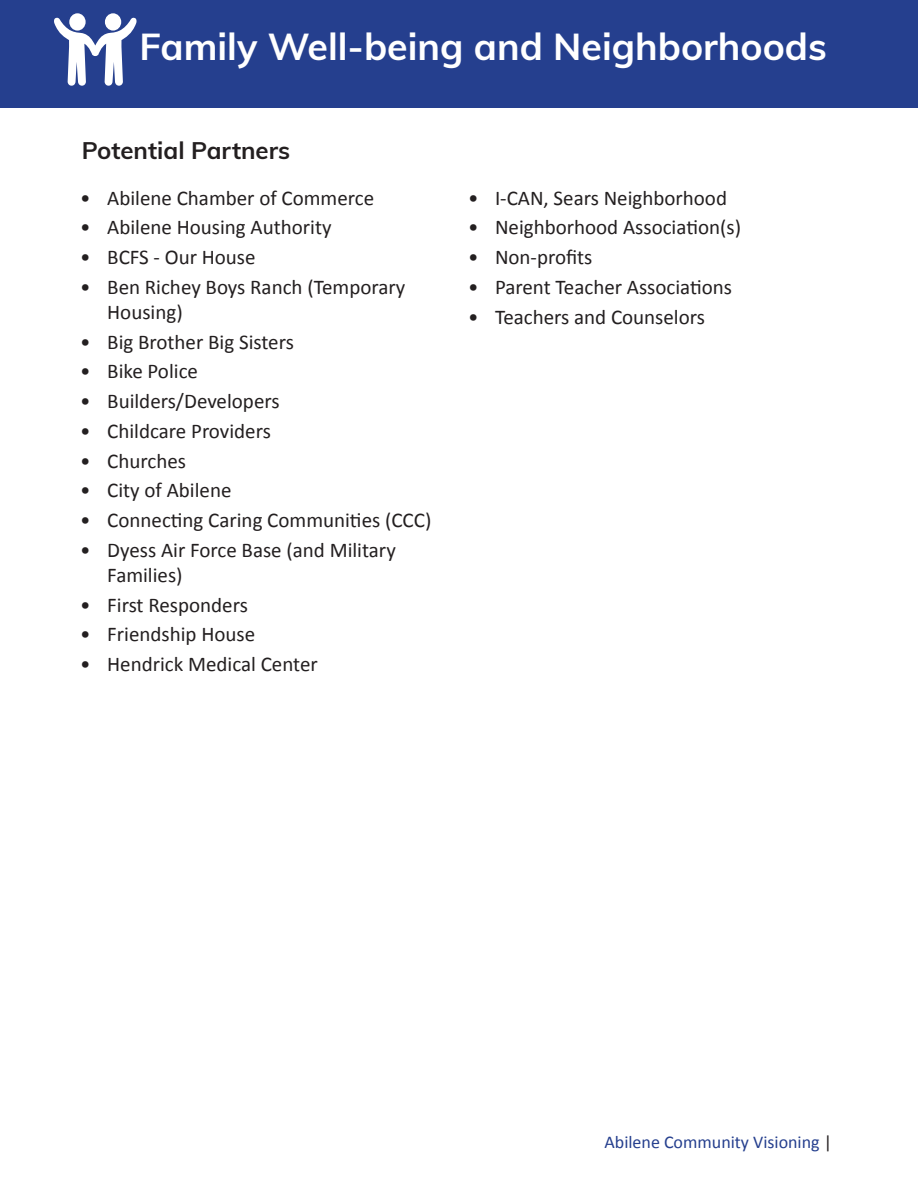
<style>
.page{position:relative;width:918px;height:1188px;background:#fff}
.page>*{position:absolute;margin:0;border:0;box-sizing:border-box;transform-origin:0 0}
.t1{font:700 37.5px "Muli";color:#fff}
.t2{font:700 24px "Muli";color:#231f20}
.t3{font:21px/25.2px "Calibri";color:#231f20}
.t4{font:18px "Calibri";color:#253f8e}
.s1{color:#231f20}
</style>
<div class="page">
<div style="left:1px;top:1px;width:916px;height:106px;background:#253f8e"></div>
<div style="left:0;top:0;width:918px;height:108px;border:2px solid #253f8e"></div>
<svg style="left:69px;top:13px;width:17px;height:18px"></svg>
<svg style="left:54px;top:17px;width:83px;height:69px"></svg>
<div style="left:105px;top:13px;width:16px;height:18px;background:#fff;border-radius:50%"></div>
<p class="t1" style="left:140px;top:19px;width:689px">Family Well-being and Neighborhoods</p>
<p class="t2" style="left:82px;top:133px;width:210px">Potential Partners</p>
<p class="t3" style="left:80px;top:185px;width:295px">• Abilene Chamber of Commerce</p>
<p class="t3" style="left:80px;top:215px;width:253px">• Abilene Housing Authority</p>
<p class="t3" style="left:80px;top:245px;width:177px">• BCFS - Our House</p>
<p class="t3" style="left:107px;top:274px;width:300px;text-indent:-27px">• Ben Richey Boys Ranch (Temporary<br>Housing)</p>
<p class="t3" style="left:80px;top:329px;width:215px">• Big Brother Big Sisters</p>
<p class="t3" style="left:80px;top:359px;width:119px">• Bike Police</p>
<p class="t3" style="left:80px;top:389px;width:201px">• Builders/Developers</p>
<p class="t3" style="left:80px;top:418px;width:192px">• Childcare Providers</p>
<p class="t3" style="left:80px;top:448px;width:107px">• Churches</p>
<p class="t3" style="left:80px;top:478px;width:153px">• City of Abilene</p>
<p class="t3" style="left:80px;top:507px;width:353px">• Connecting Caring Communities (CCC)</p>
<p class="t3" style="left:107px;top:537px;width:290px;text-indent:-27px">• Dyess Air Force Base (and Military<br>Families)</p>
<p class="t3" style="left:80px;top:592px;width:169px">• First Responders</p>
<p class="t3" style="left:80px;top:622px;width:176px">• Friendship House</p>
<p class="t3" style="left:80px;top:651px;width:239px">• Hendrick Medical Center</p>
<p class="t3" style="left:468px;top:185px;width:261px">• I-CAN, Sears Neighborhood</p>
<p class="t3" style="left:468px;top:215px;width:275px">• Neighborhood Association(s)</p>
<p class="t3" style="left:468px;top:245px;width:126px">• Non-profits</p>
<p class="t3" style="left:468px;top:274px;width:266px">• Parent Teacher Associations</p>
<p class="t3" style="left:468px;top:304px;width:239px">• Teachers and Counselors</p>
<p class="t4" style="left:604px;top:1130px;width:229px">Abilene Community Visioning <span class="s1">|</span></p>
</div>
